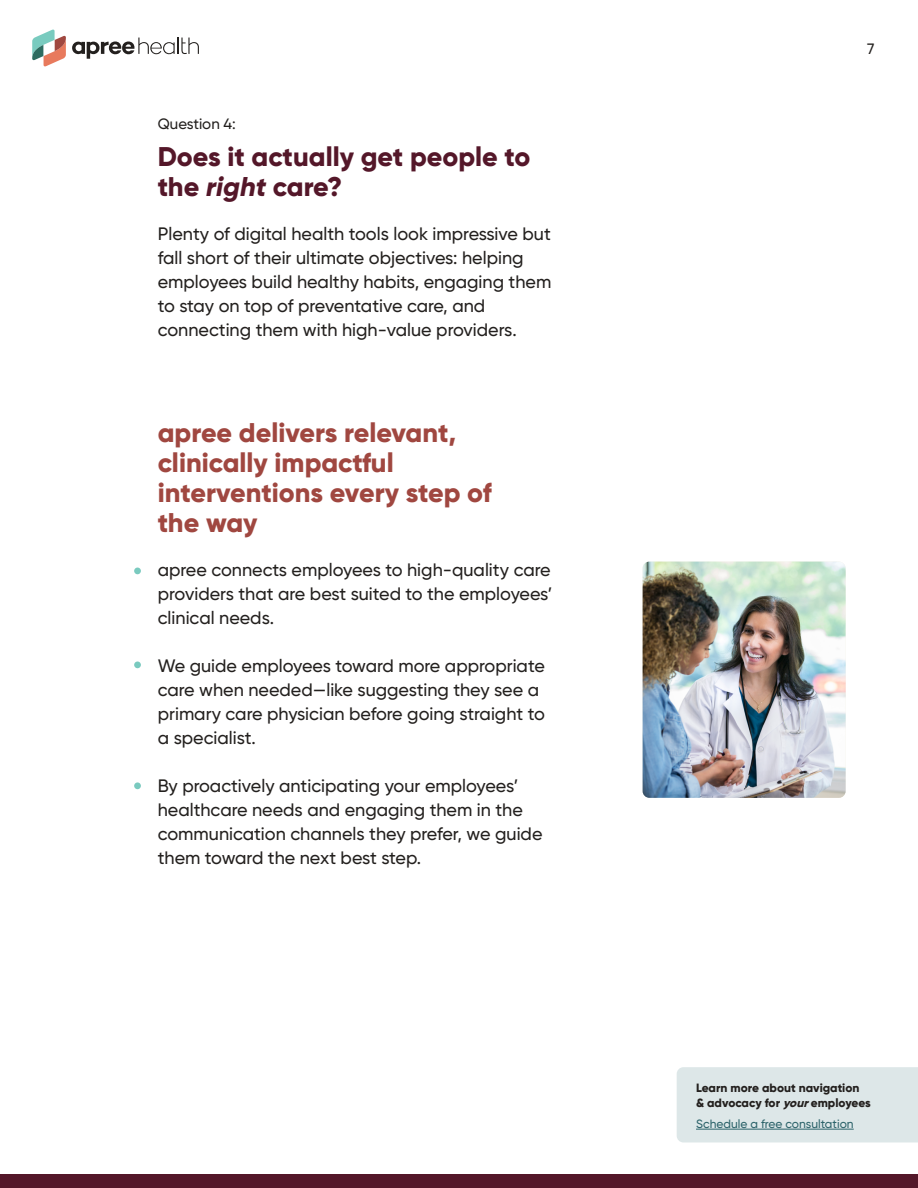
<style>
.page{position:relative;width:918px;height:1188px;background:#fff}
.page>*{position:absolute;margin:0;border:0;box-sizing:border-box;transform-origin:0 0}
.t1{font:800 27px/30px "Gilroy";color:#a04740}
.t2{font:800 27px/30px "Gilroy";color:#541729}
.t3{font:500 18px/24px "Gilroy";color:#23201e}
.t4{font:500 15px "Gilroy";color:#23201e}
.t5{font:800 12px/15px "Gilroy";color:#23201e}
.t6{font:500 12px "Gilroy";color:#2c636a}
.s1{font-style:italic}
</style>
<div class="page">
<svg style="left:72px;top:37px;width:127px;height:22px"></svg>
<svg style="left:32px;top:30px;width:34px;height:36px"></svg>
<div style="left:0;top:1174px;width:918px;height:14px;background:#541729"></div>
<img style="left:643px;top:562px;width:203px;height:236px">
<div style="left:134px;top:782px;width:7px;height:7px;background:#7acabf;border-radius:50%"></div>
<div style="left:134px;top:662px;width:7px;height:6px;background:#7acabf;border-radius:50%"></div>
<div style="left:134px;top:568px;width:7px;height:6px;background:#7acabf;border-radius:50%"></div>
<div style="left:677px;top:1067px;width:241px;height:75px;background:#dde7e8"></div>
<hr style="left:696px;top:1129px;width:158px;height:1px;background:#2c636a">
<p class="t4" style="left:158px;top:115px;width:80px">Question 4:</p>
<h1 class="t2" style="left:158px;top:141px;width:374px">Does it actually get people to the <span class="s1">right</span> care?</h1>
<p class="t3" style="left:158px;top:222px;width:395px">Plenty of digital health tools look impressive but fall short of their ultimate objectives: helping employees build healthy habits, engaging them to stay on top of preventative care, and connecting them with high-value providers.</p>
<h1 class="t1" style="left:158px;top:417px;width:335px">apree delivers relevant, clinically impactful interventions every step of the way</h1>
<p class="t3" style="left:158px;top:558px;width:396px;text-align:justify">apree connects employees to high-quality care providers that are best suited to the employees’ clinical needs.</p>
<p class="t3" style="left:158px;top:654px;width:389px">We guide employees toward more appropriate care when needed—like suggesting they see a primary care physician before going straight to a specialist.</p>
<p class="t3" style="left:158px;top:773px;width:386px">By proactively anticipating your employees’ healthcare needs and engaging them in the communication channels they prefer, we guide them toward the next best step.</p>
<p class="t4" style="left:867px;top:40px;width:9px">7</p>
<p class="t5" style="left:696px;top:1080px;width:176px">Learn more about navigation<br>&amp; advocacy for <span class="s1">your</span>employees</p>
<p class="t6" style="left:696px;top:1116px;width:159px">Schedule a free consultation</p>
</div>
